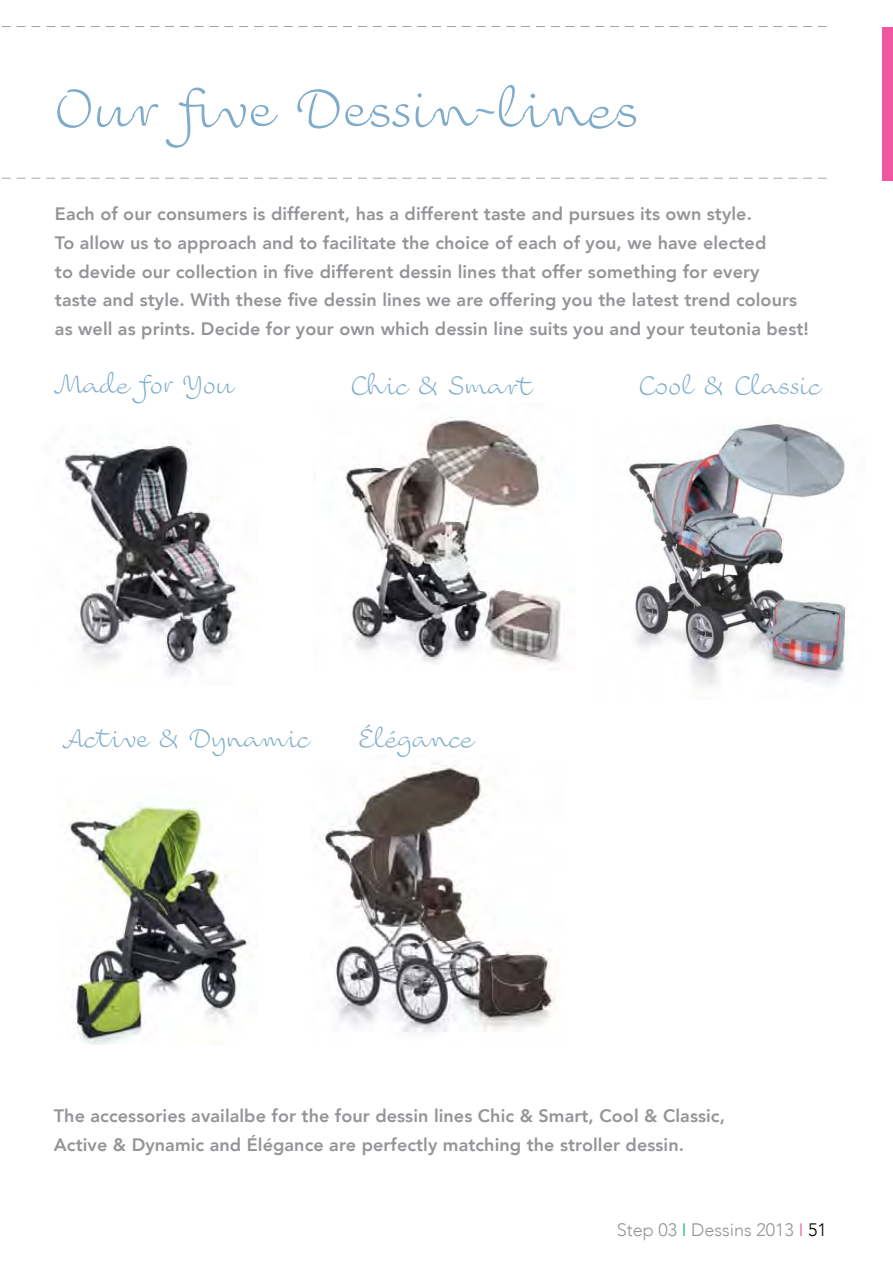
<style>
.page{position:relative;width:893px;height:1263px;background:#fff}
.page>*{position:absolute;margin:0;border:0;box-sizing:border-box;transform-origin:0 0}
.t1{font:57px "Teutonia";letter-spacing:-.02em;color:#7eacca}
.t2{font:27px "Teutonia";letter-spacing:-.02em;color:#7eacca}
.t3{font:800 18px/28.7px "Avenir LT";letter-spacing:.005em;color:#939598}
.t4{font:300 18px "Avenir LT";color:#939598}
.s1{color:#1cb46e}
.s2{color:#ef58a0}
.s3{color:#000}
</style>
<div class="page">
<svg style="left:1px;top:26px;width:826px;height:1px"></svg>
<svg style="left:1px;top:178px;width:826px;height:1px"></svg>
<div style="left:882px;top:27px;width:11px;height:153px;background:#ef58a0"></div>
<img style="left:345px;top:417px;width:216px;height:247px">
<img style="left:629px;top:423px;width:219px;height:263px">
<img style="left:69px;top:803px;width:180px;height:241px">
<img style="left:322px;top:763px;width:233px;height:269px">
<img style="left:58px;top:442px;width:180px;height:234px">
<h1 class="t1" style="left:54px;top:77px;width:588px">Our five Dessin-lines</h1>
<p class="t3" style="left:55px;top:200px;width:755px">Each of our consumers is different, has a different taste and pursues its own style.<br>To allow us to approach and to facilitate the choice of each of you, we have elected<br>to devide our collection in five different dessin lines that offer something for every<br>taste and style. With these five dessin lines we are offering you the latest trend colours as well as prints. Decide for your own which dessin line suits you and your teutonia best!</p>
<h2 class="t2" style="left:55px;top:369px;width:181px">Made for You</h2>
<h2 class="t2" style="left:638px;top:370px;width:185px">Cool &amp; Classic</h2>
<h2 class="t2" style="left:351px;top:370px;width:183px">Chic &amp; Smart</h2>
<h2 class="t2" style="left:64px;top:723px;width:248px">Active &amp; Dynamic</h2>
<h2 class="t2" style="left:359px;top:723px;width:117px">Élégance</h2>
<p class="t3" style="left:54px;top:1102px;width:673px">The accessories availalbe for the four dessin lines Chic &amp; Smart, Cool &amp; Classic,<br>Active &amp; Dynamic and Élégance are perfectly matching the stroller dessin.</p>
<p class="t4" style="left:617px;top:1219px;width:212px">Step 03 <span class="s1">I</span> Dessins 2013 <span class="s2">I</span> <span class="s3">51</span></p>
</div>
